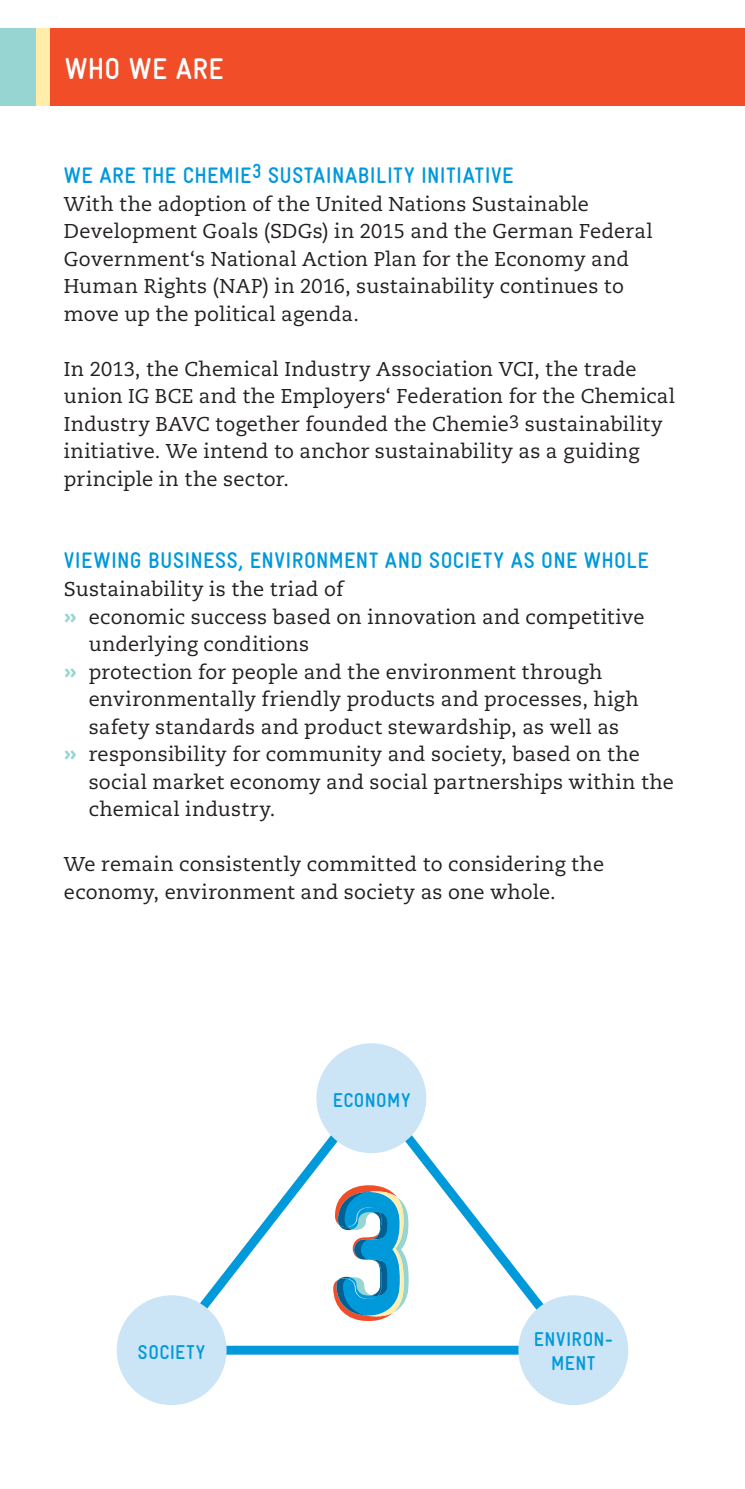
<style>
.page{position:relative;width:745px;height:1489px;background:#fff}
.page>*{position:absolute;margin:0;border:0;box-sizing:border-box;transform-origin:0 0}
.t1{font:700 condensed 30px "Gravur";letter-spacing:.01em;color:#fff}
.t2{font:700 condensed 22.5px "Gravur";letter-spacing:.02em;color:#0099da}
.t3{font:20px/27.5px "Caecilia LT Std";letter-spacing:.01em;color:#231f20}
.t4{font:20px/24.5px "Gravur Condensed Bold CE";letter-spacing:.025em;color:#0099da;text-align:center}
.s1{font-size:18px}
.s2{font-weight:700;font-size:25px;color:#96d5d2}
</style>
<div class="page">
<div style="left:0;top:28px;width:744px;height:78px;background:#f04d28"></div>
<svg style="left:195px;top:1080px;width:386px;height:282px"></svg>
<svg style="left:333px;top:1185px;width:75px;height:135px"></svg>
<div style="left:316px;top:1043px;width:110px;height:109px;background:#cbe4f6;border-radius:50%"></div>
<div style="left:117px;top:1295px;width:109px;height:109px;background:#cbe4f6;border-radius:50%"></div>
<div style="left:518px;top:1295px;width:109px;height:109px;background:#cbe4f6;border-radius:50%"></div>
<div style="left:35px;top:28px;width:15px;height:78px;background:#ffeda9"></div>
<hr style="left:744px;top:28px;width:1px;height:78px;background:#96d5d2">
<div style="left:0;top:28px;width:35px;height:78px;background:#96d5d2"></div>
<h1 class="t1" style="left:65px;top:52px;width:160px">WHO WE ARE</h1>
<p class="t2" style="left:64px;top:163px;width:451px">WE ARE THE CHEMIE<sup>3</sup> SUSTAINABILITY INITIATIVE</p>
<p class="t3" style="left:64px;top:190px;width:590px">With the adoption of the United Nations Sustainable Development Goals (SDGs) in 2015 and the German Federal Government‘s National Action Plan for the Economy and Human Rights (NAP) in 2016, sustainability continues to move up the political agenda.</p>
<p class="t3" style="left:64px;top:355px;width:612px">In 2013, the Chemical Industry Association VCI, the trade union IG BCE and the Employers‘ Federation for the Chemical Industry BAVC together founded the Chemie<span class="s1">3</span> sustainability initiative. We intend to anchor sustainability as a guiding principle in the sector.</p>
<p class="t2" style="left:64px;top:548px;width:586px">VIEWING BUSINESS, ENVIRONMENT AND SOCIETY AS ONE WHOLE</p>
<p class="t3" style="left:64px;top:575px;width:281px">Sustainability is the triad of</p>
<p class="t3" style="left:64px;top:603px;width:582px"><span class="s2">»</span> economic success based on innovation and competitive</p>
<p class="t3" style="left:89px;top:630px;width:222px">underlying conditions</p>
<p class="t3" style="left:64px;top:658px;width:540px"><span class="s2">»</span> protection for people and the environment through</p>
<p class="t3" style="left:89px;top:685px;width:551px">environmentally friendly products and processes, high</p>
<p class="t3" style="left:89px;top:713px;width:531px">safety standards and product stewardship, as well as</p>
<p class="t3" style="left:64px;top:740px;width:577px"><span class="s2">»</span> responsibility for community and society, based on the</p>
<p class="t3" style="left:89px;top:768px;width:586px">social market economy and social partnerships within the</p>
<p class="t3" style="left:89px;top:795px;width:188px">chemical industry.</p>
<p class="t3" style="left:64px;top:850px;width:541px">We remain consistently committed to considering the economy, environment and society as one whole.</p>
<p class="t4" style="left:138px;top:1340px;width:69px">SOCIETY</p>
<p class="t4" style="left:332px;top:1088px;width:79px">ECONOMY</p>
<p class="t4" style="left:533px;top:1326px;width:81px">ENVIRON-<br>MENT</p>
</div>
